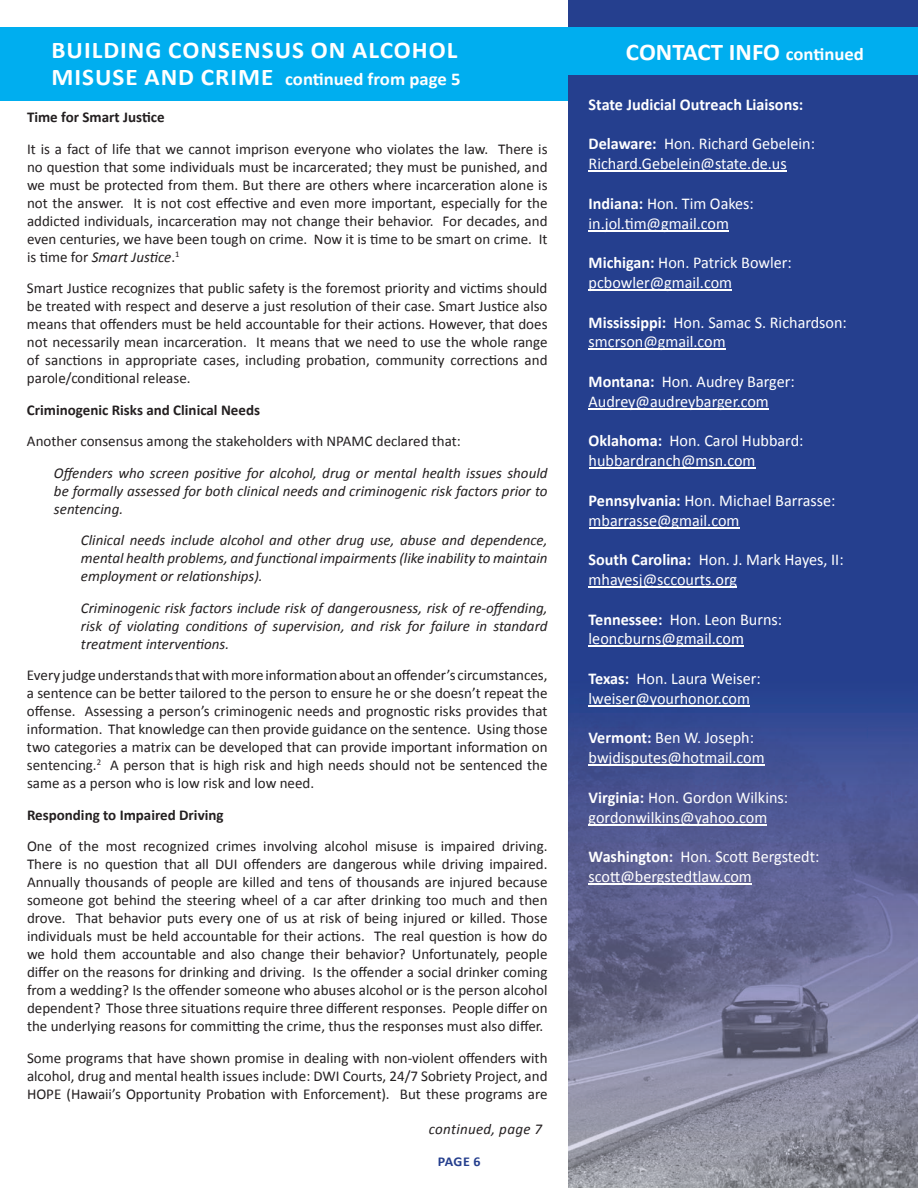
<style>
.page{position:relative;width:918px;height:1188px;background:#fff}
.page>*{position:absolute;margin:0;border:0;box-sizing:border-box;transform-origin:0 0}
.t1{font:700 24px "Calibri";letter-spacing:.04em;color:#fff;scale:1.05 1}
.t2{font:700 24px "Calibri";color:#fff;scale:1.04 1}
.t3{font:700 18px "Calibri";color:#fff;scale:1.04 1}
.t4{font:16.5px/19.8px "Calibri";color:#fff}
.t5{font:700 16.5px "Calibri";color:#fff}
.t6{font:15px/18px "Calibri";color:#231f20;text-align:justify}
.t7{font:italic 15px/18px "Calibri";color:#231f20;text-align:justify}
.t8{font:700 15px "Calibri";color:#231f20}
.t9{font:italic 15px "Calibri";letter-spacing:.02em;color:#231f20}
.t10{font:700 13.5px "Calibri";color:#253f8e;scale:1.04 1}
.s1{font-size:18px}
.s2{font-size:24px}
.s3{font-style:italic}
.s4{font-weight:700}
</style>
<div class="page">
<div style="left:0;top:27px;width:573px;height:73px;background:#00aeef"></div>
<div style="left:568px;top:0;width:350px;height:1188px;background:#253f8e"></div>
<img style="left:568px;top:705px;width:350px;height:483px">
<hr style="left:589px;top:171px;width:198px;height:1px;background:#fff">
<hr style="left:589px;top:230px;width:140px;height:1px;background:#fff">
<hr style="left:589px;top:289px;width:143px;height:1px;background:#fff">
<hr style="left:589px;top:349px;width:137px;height:1px;background:#fff">
<hr style="left:589px;top:408px;width:180px;height:1px;background:#fff">
<hr style="left:589px;top:468px;width:167px;height:1px;background:#fff">
<hr style="left:589px;top:527px;width:151px;height:1px;background:#fff">
<hr style="left:589px;top:586px;width:148px;height:1px;background:#fff">
<hr style="left:589px;top:646px;width:155px;height:1px;background:#fff">
<hr style="left:589px;top:705px;width:161px;height:1px;background:#fff">
<hr style="left:589px;top:765px;width:176px;height:1px;background:#fff">
<hr style="left:589px;top:824px;width:178px;height:1px;background:#fff">
<hr style="left:589px;top:883px;width:163px;height:1px;background:#fff">
<div style="left:550px;top:27px;width:368px;height:47px;background:#00aeef"></div>
<h1 class="t1" style="left:51px;top:34px;width:388px">BUILDING CONSENSUS ON ALCOHOL</h1>
<h1 class="t2" style="left:626px;top:37px;width:230px">CONTACT INFO <span class="s1">continued</span></h1>
<p class="t3" style="left:51px;top:67px;width:395px"><span class="s2">MISUSE AND CRIME</span> continued from page 5</p>
<p class="t8" style="left:27px;top:108px;width:139px">Time for Smart Justice</p>
<p class="t6" style="left:27px;top:140px;width:522px">It is a fact of life that we cannot imprison everyone who violates the law. There is no question that some individuals must be incarcerated; they must be punished, and we must be protected from them. But there are others where incarceration alone is not the answer. It is not cost effective and even more important, especially for the addicted individuals, incarceration may not change their behavior. For decades, and even centuries, we have been tough on crime. Now it is time to be smart on crime. It is time for <span class="s3">Smart Justice</span>.<sup>1</sup></p>
<p class="t6" style="left:27px;top:279px;width:522px">Smart Justice recognizes that public safety is the foremost priority and victims should be treated with respect and deserve a just resolution of their case. Smart Justice also means that offenders must be held accountable for their actions. However, that does not necessarily mean incarceration. It means that we need to use the whole range of sanctions in appropriate cases, including probation, community corrections and parole/conditional release.</p>
<p class="t8" style="left:27px;top:400px;width:235px">Criminogenic Risks and Clinical Needs</p>
<p class="t6" style="left:27px;top:432px;width:435px">Another consensus among the stakeholders with NPAMC declared that:</p>
<p class="t7" style="left:54px;top:463px;width:495px">Offenders who screen positive for alcohol, drug or mental health issues should be formally assessed for both clinical needs and criminogenic risk factors prior to sentencing.</p>
<p class="t7" style="left:81px;top:531px;width:468px">Clinical needs include alcohol and other drug use, abuse and dependence, mental health problems, and functional impairments (like inability to maintain employment or relationships).</p>
<p class="t7" style="left:81px;top:598px;width:468px">Criminogenic risk factors include risk of dangerousness, risk of re-offending, risk of violating conditions of supervision, and risk for failure in standard treatment interventions.</p>
<p class="t6" style="left:27px;top:666px;width:522px">Every judge understands that with more information about an offender’s circumstances, a sentence can be better tailored to the person to ensure he or she doesn’t repeat the offense. Assessing a person’s criminogenic needs and prognostic risks provides that information. That knowledge can then provide guidance on the sentence. Using those two categories a matrix can be developed that can provide important information on sentencing.<sup>2</sup> A person that is high risk and high needs should not be sentenced the same as a person who is low risk and low need.</p>
<p class="t8" style="left:27px;top:805px;width:198px">Responding to Impaired Driving</p>
<p class="t6" style="left:27px;top:837px;width:522px">One of the most recognized crimes involving alcohol misuse is impaired driving.<br>There is no question that all DUI offenders are dangerous while driving impaired.<br>Annually thousands of people are killed and tens of thousands are injured because someone got behind the steering wheel of a car after drinking too much and then drove. That behavior puts every one of us at risk of being injured or killed. Those individuals must be held accountable for their actions. The real question is how do we hold them accountable and also change their behavior? Unfortunately, people differ on the reasons for drinking and driving. Is the offender a social drinker coming from a wedding? Is the offender someone who abuses alcohol or is the person alcohol dependent? Those three situations require three different responses. People differ on the underlying reasons for committing the crime, thus the responses must also differ.</p>
<p class="t6" style="left:27px;top:1049px;width:522px">Some programs that have shown promise in dealing with non-violent offenders with alcohol, drug and mental health issues include: DWI Courts, 24/7 Sobriety Project, and HOPE (Hawaii’s Opportunity Probation with Enforcement). But these programs are</p>
<p class="t9" style="left:429px;top:1119px;width:115px">continued, page 7</p>
<p class="t10" style="left:438px;top:1153px;width:43px">PAGE 6</p>
<p class="t5" style="left:589px;top:94px;width:216px">State Judicial Outreach Liaisons:</p>
<p class="t4" style="left:589px;top:134px;width:228px"><span class="s4">Delaware:</span> Hon. Richard Gebelein:<br>Richard.Gebelein@state.de.us</p>
<p class="t4" style="left:589px;top:194px;width:167px"><span class="s4">Indiana:</span> Hon. Tim Oakes: in.jol.tim@gmail.com</p>
<p class="t4" style="left:589px;top:253px;width:205px"><span class="s4">Michigan:</span> Hon. Patrick Bowler: pcbowler@gmail.com</p>
<p class="t4" style="left:589px;top:312px;width:260px"><span class="s4">Mississippi:</span> Hon. Samac S. Richardson: smcrson@gmail.com</p>
<p class="t4" style="left:589px;top:372px;width:208px"><span class="s4">Montana:</span> Hon. Audrey Barger:<br>Audrey@audreybarger.com</p>
<p class="t4" style="left:589px;top:431px;width:216px"><span class="s4">Oklahoma:</span> Hon. Carol Hubbard: hubbardranch@msn.com</p>
<p class="t4" style="left:589px;top:491px;width:248px"><span class="s4">Pennsylvania:</span> Hon. Michael Barrasse: mbarrasse@gmail.com</p>
<p class="t4" style="left:589px;top:550px;width:257px"><span class="s4">South Carolina:</span> Hon. J. Mark Hayes, II: mhayesj@sccourts.org</p>
<p class="t4" style="left:589px;top:609px;width:195px"><span class="s4">Tennessee:</span> Hon. Leon Burns: leoncburns@gmail.com</p>
<p class="t4" style="left:589px;top:669px;width:174px"><span class="s4">Texas:</span> Hon. Laura Weiser: lweiser@yourhonor.com</p>
<p class="t4" style="left:589px;top:728px;width:178px"><span class="s4">Vermont:</span> Ben W. Joseph: bwjdisputes@hotmail.com</p>
<p class="t4" style="left:589px;top:788px;width:201px"><span class="s4">Virginia:</span> Hon. Gordon Wilkins: gordonwilkins@yahoo.com</p>
<p class="t4" style="left:589px;top:847px;width:232px"><span class="s4">Washington:</span> Hon. Scott Bergstedt: scott@bergstedtlaw.com</p>
</div>
